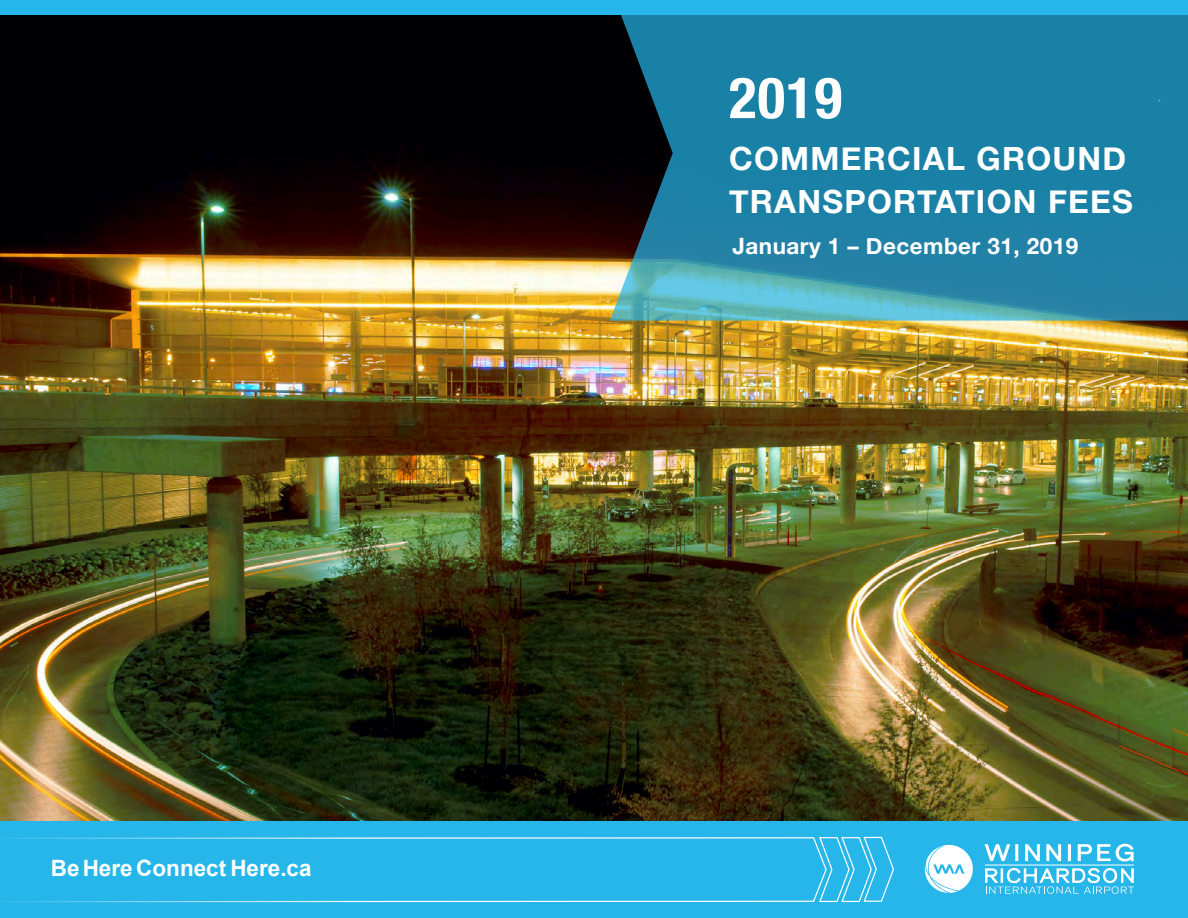
<style>
.page{position:relative;width:1188px;height:918px;background:#fff}
.page>*{position:absolute;margin:0;border:0;box-sizing:border-box;transform-origin:0 0}
.t1{font:700 condensed 57px "Helvetica Neue";color:#fff}
.t2{font:700 31.95px "Helvetica Neue";letter-spacing:.04em;color:#fff}
.t3{font:700 22.5px "Helvetica Neue";letter-spacing:.02em;color:#fff}
.t4{font:700 22.5px "Arial";color:#fff}
</style>
<div class="page">
<img style="left:0;top:14px;width:1188px;height:807px">
<div style="left:0;top:821px;width:1188px;height:97px;background:#26b6ea"></div>
<svg style="left:827px;top:836px;width:67px;height:66px"></svg>
<svg style="left:0;top:837px;width:827px;height:66px"></svg>
<svg style="left:610px;top:14px;width:578px;height:307px;fill:#1a81a6"></svg>
<svg style="left:985px;top:844px;width:33px;height:17px"></svg>
<svg style="left:1025px;top:844px;width:15px;height:17px"></svg>
<svg style="left:1046px;top:844px;width:15px;height:17px"></svg>
<svg style="left:1068px;top:844px;width:3px;height:17px"></svg>
<svg style="left:1078px;top:844px;width:56px;height:17px"></svg>
<svg style="left:985px;top:868px;width:149px;height:26px"></svg>
<hr style="left:985px;top:865px;width:149px;height:1px;background:#fff">
<svg style="left:925px;top:845px;width:48px;height:48px"></svg>
<div style="left:0;top:0;width:1188px;height:14px;background:#26b6ea"></div>
<p class="t4" style="left:51px;top:853px;width:262px">Be Here Connect Here.ca</p>
<p class="t1" style="left:729px;top:63px;width:114px">2019</p>
<p class="t2" style="left:729px;top:134px;width:399px">COMMERCIAL GROUND</p>
<p class="t2" style="left:729px;top:177px;width:405px">TRANSPORTATION FEES</p>
<p class="t3" style="left:733px;top:228px;width:347px">January 1 – December 31, 2019</p>
</div>
